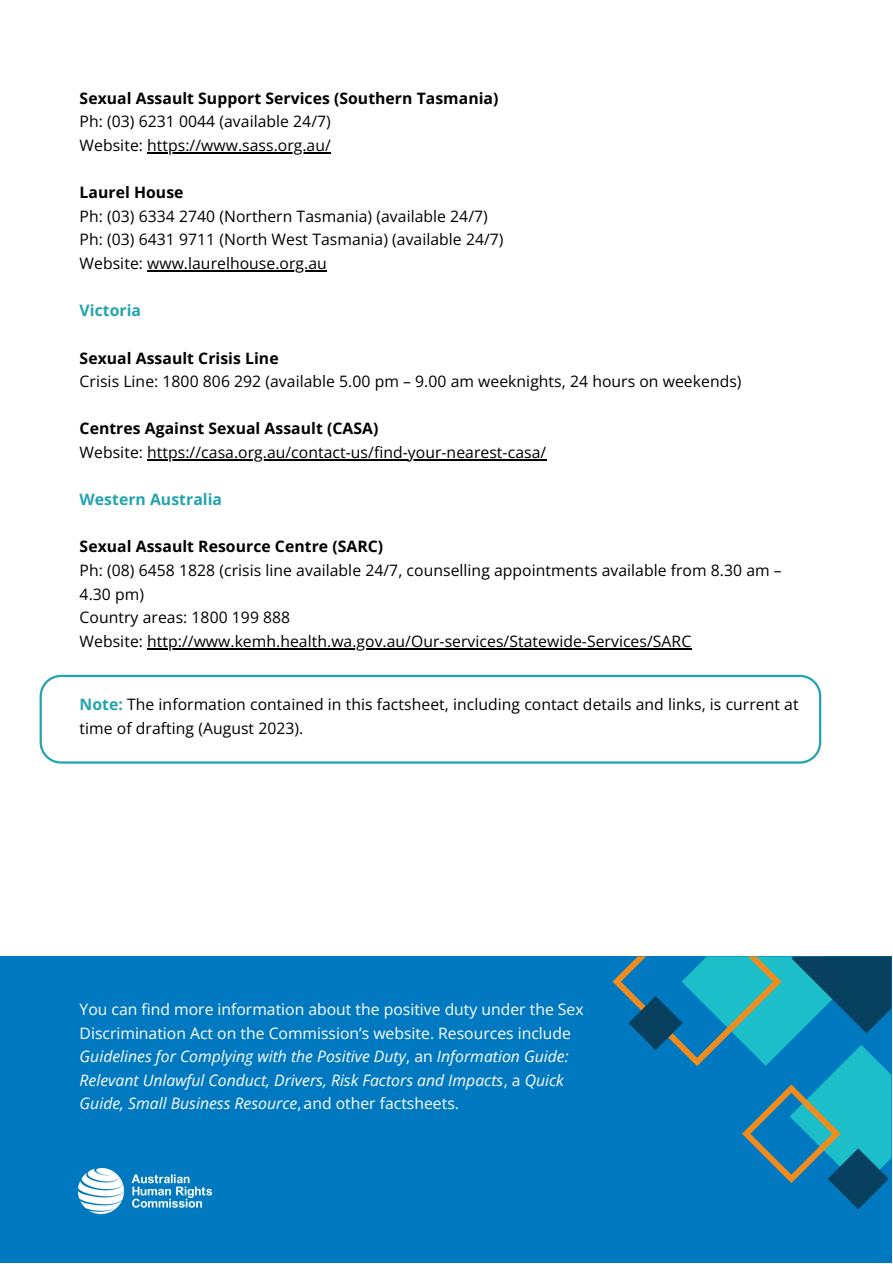
<style>
.page{position:relative;width:893px;height:1264px;background:#fff}
.page>*{position:absolute;margin:0;border:0;box-sizing:border-box;transform-origin:0 0}
.t1{font:15.75px/23.5px "Open Sans";letter-spacing:.005em;color:#000}
.t2{font:italic 15.75px/23.5px "Open Sans";color:#fff}
.t3{font:700 15.75px "Open Sans";letter-spacing:.005em;color:#000}
.t4{font:700 15.75px "Open Sans";letter-spacing:.005em;color:#23a3af}
.s1{font-weight:700;color:#23a3af}
.s2{font-style:normal}
</style>
<div class="page">
<div style="left:0;top:955px;width:891px;height:307px;background:#0079c1"></div>
<svg style="left:612px;top:956px;width:279px;height:252px"></svg>
<img style="left:77px;top:1167px;width:136px;height:48px">
<hr style="left:147px;top:152px;width:184px;height:1px;background:#000">
<hr style="left:147px;top:270px;width:180px;height:1px;background:#000">
<hr style="left:147px;top:459px;width:399px;height:1px;background:#000">
<hr style="left:147px;top:648px;width:544px;height:1px;background:#000">
<svg style="left:40px;top:674px;width:781px;height:89px"></svg>
<p class="t3" style="left:80px;top:87px;width:420px">Sexual Assault Support Services (Southern Tasmania)</p>
<p class="t1" style="left:80px;top:109px;width:253px">Ph: (03) 6231 0044 (available 24/7)</p>
<p class="t1" style="left:80px;top:133px;width:253px">Website: https://www.sass.org.au/</p>
<p class="t3" style="left:80px;top:181px;width:105px">Laurel House</p>
<p class="t1" style="left:80px;top:204px;width:409px">Ph: (03) 6334 2740 (Northern Tasmania) (available 24/7)</p>
<p class="t1" style="left:80px;top:227px;width:425px">Ph: (03) 6431 9711 (North West Tasmania) (available 24/7)</p>
<p class="t1" style="left:80px;top:251px;width:249px">Website: www.laurelhouse.org.au</p>
<p class="t4" style="left:80px;top:299px;width:63px">Victoria</p>
<p class="t3" style="left:80px;top:347px;width:200px">Sexual Assault Crisis Line</p>
<p class="t1" style="left:80px;top:369px;width:663px">Crisis Line: 1800 806 292 (available 5.00 pm – 9.00 am weeknights, 24 hours on weekends)</p>
<p class="t3" style="left:80px;top:417px;width:300px">Centres Against Sexual Assault (CASA)</p>
<p class="t1" style="left:80px;top:440px;width:468px">Website: https://casa.org.au/contact-us/find-your-nearest-casa/</p>
<p class="t4" style="left:80px;top:488px;width:144px">Western Australia</p>
<p class="t3" style="left:80px;top:535px;width:305px">Sexual Assault Resource Centre (SARC)</p>
<p class="t1" style="left:80px;top:558px;width:703px">Ph: (08) 6458 1828 (crisis line available 24/7, counselling appointments available from 8.30 am –<br>4.30 pm)</p>
<p class="t1" style="left:80px;top:605px;width:212px">Country areas: 1800 199 888</p>
<p class="t1" style="left:80px;top:629px;width:613px">Website: http://www.kemh.health.wa.gov.au/Our-services/Statewide-Services/SARC</p>
<p class="t1" style="left:80px;top:692px;width:720px"><span class="s1">Note:</span> The information contained in this factsheet, including contact details and links, is current at time of drafting (August 2023).</p>
<p class="t2" style="left:80px;top:997px;width:505px"><span class="s2">You can find more information about the positive duty under the Sex Discrimination Act on the Commission’s website. Resources include </span>Guidelines for Complying with the Positive Duty<span class="s2">, an</span> Information Guide:<br>Relevant Unlawful Conduct, Drivers, Risk Factors and Impacts<span class="s2">, a</span> Quick Guide, Small Business Resource<span class="s2">,and other factsheets.</span></p>
</div>
